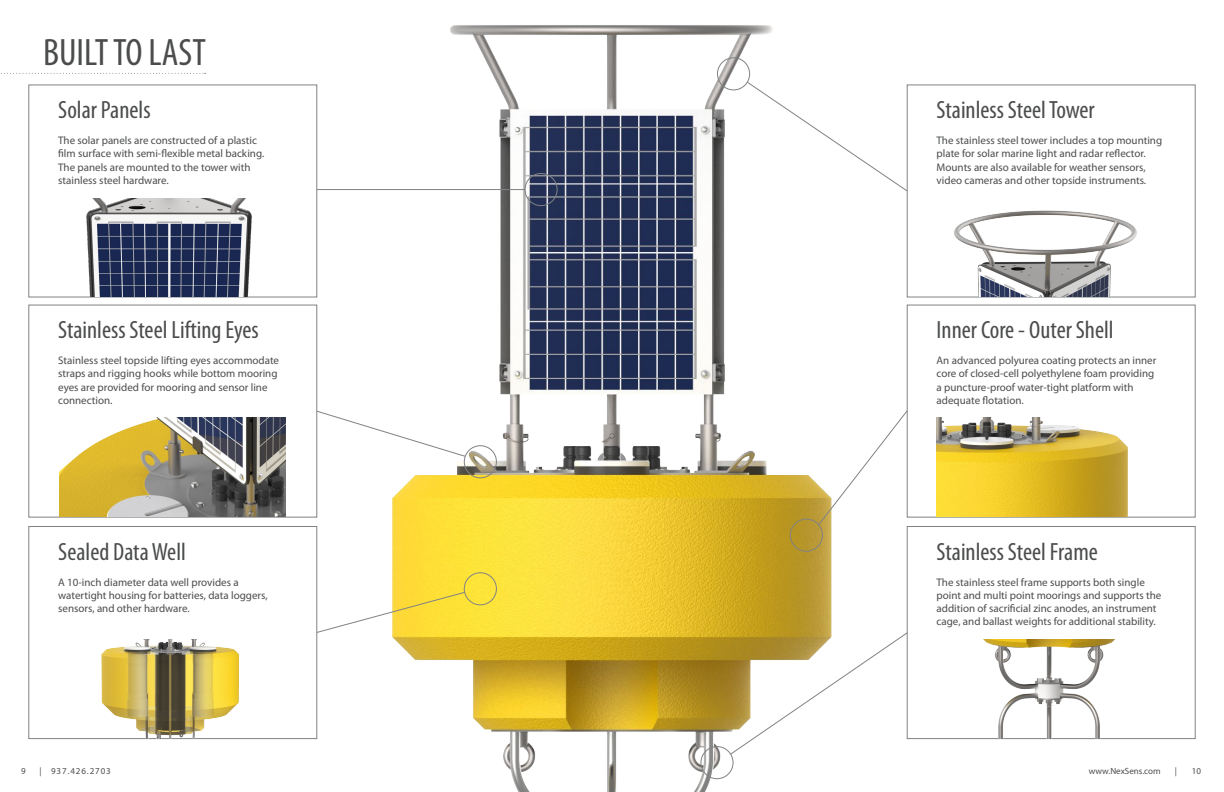
<style>
.page{position:relative;width:1224px;height:792px;background:#fff}
.page>*{position:absolute;margin:0;border:0;box-sizing:border-box;transform-origin:0 0}
.t1{font:condensed 38.3px "Myriad Pro";color:#4b4c4d}
.t2{font:condensed 25px "Myriad Pro";color:#4b4c4d}
.t3{font:11px/13.2px "Myriad Pro";color:#4b4c4d}
.t4{font:9px "Myriad Pro";letter-spacing:.01em;color:#4b4c4d}
.t5{font:9px "Myriad Pro";letter-spacing:.1em;color:#4b4c4d}
</style>
<div class="page">
<div style="left:29px;top:305px;width:288px;height:212px;border:1px solid #808285"></div>
<div style="left:29px;top:526px;width:288px;height:213px;border:1px solid #808285"></div>
<svg style="left:0;top:73px;width:206px;height:1px"></svg>
<img style="left:86px;top:198px;width:166px;height:98px">
<img style="left:59px;top:418px;width:226px;height:99px">
<img style="left:72px;top:640px;width:193px;height:98px">
<div style="left:907px;top:305px;width:288px;height:212px;border:1px solid #808285"></div>
<div style="left:907px;top:526px;width:288px;height:213px;border:1px solid #808285"></div>
<img style="left:392px;top:25px;width:440px;height:767px">
<div style="left:525px;top:173px;width:32px;height:33px;border:1px solid #808285;border-radius:50%"></div>
<div style="left:464px;top:573px;width:33px;height:32px;border:1px solid #808285;border-radius:50%"></div>
<div style="left:464px;top:446px;width:33px;height:32px;border:1px solid #808285;border-radius:50%"></div>
<div style="left:701px;top:746px;width:32px;height:33px;border:1px solid #808285;border-radius:50%"></div>
<div style="left:717px;top:58px;width:33px;height:32px;border:1px solid #808285;border-radius:50%"></div>
<div style="left:790px;top:519px;width:33px;height:32px;border:1px solid #808285;border-radius:50%"></div>
<svg style="left:747px;top:82px;width:160px;height:109px"></svg>
<svg style="left:818px;top:411px;width:89px;height:114px"></svg>
<svg style="left:730px;top:632px;width:178px;height:122px"></svg>
<hr style="left:317px;top:189px;width:208px;height:1px;background:#808285">
<svg style="left:317px;top:411px;width:148px;height:46px"></svg>
<svg style="left:317px;top:592px;width:148px;height:41px"></svg>
<img style="left:954px;top:210px;width:183px;height:86px">
<img style="left:937px;top:418px;width:226px;height:99px">
<img style="left:937px;top:640px;width:226px;height:98px">
<p class="t1" style="left:43px;top:29px;width:164px">BUILT TO LAST</p>
<p class="t2" style="left:58px;top:95px;width:94px">Solar Panels</p>
<p class="t3" style="left:58px;top:134px;width:208px">The solar panels are constructed of a plastic film surface with semi-flexible metal backing.<br>The panels are mounted to the tower with stainless steel hardware.</p>
<p class="t2" style="left:58px;top:315px;width:202px">Stainless Steel Lifting Eyes</p>
<p class="t3" style="left:58px;top:354px;width:222px">Stainless steel topside lifting eyes accommodate straps and rigging hooks while bottom mooring eyes are provided for mooring and sensor line connection.</p>
<p class="t2" style="left:58px;top:536px;width:129px">Sealed Data Well</p>
<p class="t3" style="left:58px;top:575px;width:211px">A 10-inch diameter data well provides a watertight housing for batteries, data loggers, sensors, and other hardware.</p>
<p class="t2" style="left:937px;top:95px;width:160px">Stainless Steel Tower</p>
<p class="t3" style="left:937px;top:134px;width:227px">The stainless steel tower includes a top mounting plate for solar marine light and radar reflector.<br>Mounts are also available for weather sensors, video cameras and other topside instruments.</p>
<p class="t2" style="left:937px;top:315px;width:179px">Inner Core - Outer Shell</p>
<p class="t3" style="left:937px;top:354px;width:221px">An advanced polyurea coating protects an inner core of closed-cell polyethylene foam providing a puncture-proof water-tight platform with adequate flotation.</p>
<p class="t2" style="left:937px;top:536px;width:163px">Stainless Steel Frame</p>
<p class="t3" style="left:937px;top:575px;width:226px">The stainless steel frame supports both single point and multi point moorings and supports the addition of sacrificial zinc anodes, an instrument cage, and ballast weights for additional stability.</p>
<p class="t4" style="left:21px;top:765px;width:6px">9</p>
<p class="t5" style="left:40px;top:765px;width:73px">| 937.426.2703</p>
<p class="t4" style="left:1089px;top:765px;width:73px">www.NexSens.com</p>
<p class="t4" style="left:1175px;top:765px;width:4px">|</p>
<p class="t4" style="left:1192px;top:765px;width:11px">10</p>
</div>
